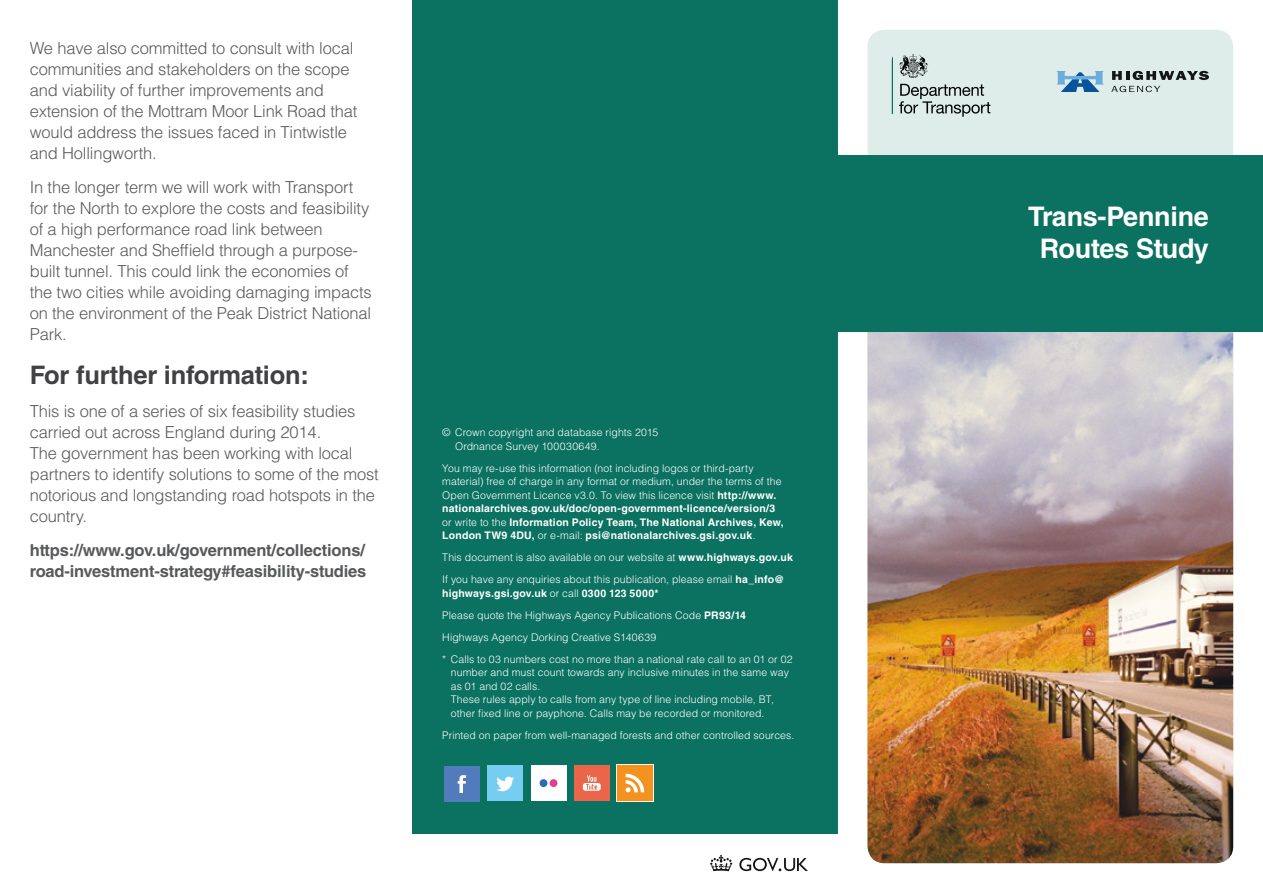
<style>
.page{position:relative;width:1263px;height:893px;background:#fff}
.page>*{position:absolute;margin:0;border:0;box-sizing:border-box;transform-origin:0 0}
.t1{font:700 27px/32.4px "Helvetica LT Std";letter-spacing:-.01em;color:#fff;text-align:center}
.t2{font:700 25.5px "Helvetica LT Std";letter-spacing:-.01em;color:#414042}
.t3{font:300 16.5px/21px "Helvetica LT Std";letter-spacing:-.01em;color:#58595b}
.t4{font:700 16.5px/21px "Helvetica LT Std";letter-spacing:-.01em;color:#58595b}
.t5{font:300 10.5px/13.5px "Helvetica LT Std";letter-spacing:.01em;color:#fff}
.s1{font-weight:700}
</style>
<div class="page">
<div style="left:867px;top:30px;width:366px;height:833px;background:#deedea;border-radius:17px"></div>
<img style="left:867px;top:332px;width:366px;height:531px">
<div style="left:838px;top:155px;width:425px;height:177px;background:#0b7161"></div>
<div style="left:412px;top:0;width:426px;height:833px;background:#0b7161"></div>
<svg style="left:739px;top:858px;width:69px;height:13px"></svg>
<svg style="left:710px;top:855px;width:22px;height:16px"></svg>
<hr style="left:892px;top:54px;width:1px;height:59px;background:#0b7161">
<svg style="left:899px;top:84px;width:91px;height:33px"></svg>
<svg style="left:899px;top:54px;width:29px;height:24px"></svg>
<svg style="left:1111px;top:86px;width:49px;height:6px"></svg>
<svg style="left:1112px;top:71px;width:97px;height:9px"></svg>
<svg style="left:1056px;top:71px;width:48px;height:21px"></svg>
<div style="left:444px;top:766px;width:36px;height:36px;background:#527bbe"></div>
<svg style="left:458px;top:775px;width:8px;height:18px"></svg>
<div style="left:487px;top:765px;width:36px;height:36px;background:#77cdf1"></div>
<svg style="left:496px;top:777px;width:18px;height:14px"></svg>
<div style="left:616px;top:764px;width:38px;height:38px;background:#f3921f"></div>
<svg style="left:626px;top:774px;width:18px;height:18px"></svg>
<div style="left:616px;top:764px;width:38px;height:38px;border:1px solid #fff"></div>
<div style="left:531px;top:765px;width:35px;height:36px;background:#fff"></div>
<div style="left:550px;top:779px;width:7px;height:8px;background:#e33f90;border-radius:50%"></div>
<div style="left:540px;top:779px;width:7px;height:8px;background:#2b6db4;border-radius:50%"></div>
<div style="left:574px;top:765px;width:36px;height:36px;background:#ea6549"></div>
<svg style="left:583px;top:775px;width:18px;height:16px"></svg>
<p class="t3" style="left:30px;top:39px;width:329px">We have also committed to consult with local communities and stakeholders on the scope and viability of further improvements and extension of the Mottram Moor Link Road that would address the issues faced in Tintwistle and Hollingworth.</p>
<p class="t3" style="left:30px;top:178px;width:343px">In the longer term we will work with Transport for the North to explore the costs and feasibility of a high performance road link between Manchester and Sheffield through a purpose&shy;built tunnel. This could link the economies of the two cities while avoiding damaging impacts on the environment of the Peak District National Park.</p>
<h2 class="t2" style="left:30px;top:365px;width:281px">For further information:</h2>
<p class="t3" style="left:30px;top:402px;width:350px">This is one of a series of six feasibility studies carried out across England during 2014.<br>The government has been working with local partners to identify solutions to some of the most notorious and longstanding road hotspots in the country.</p>
<h3 class="t4" style="left:30px;top:541px;width:338px">https://www.gov.uk/government/collections/ road-investment-strategy#feasibility-studies</h3>
<p class="t5" style="left:455px;top:427px;width:205px;text-indent:-13px">© Crown copyright and database rights 2015<br>Ordnance Survey 100030649.</p>
<p class="t5" style="left:442px;top:462px;width:343px">You may re-use this information (not including logos or third-party material) free of charge in any format or medium, under the terms of the Open Government Licence v3.0. To view this licence visit <span class="s1">http://www. nationalarchives.gov.uk/doc/open-government-licence/version/3 </span>or write to the <span class="s1">Information Policy Team, The National Archives, Kew, London TW9 4DU,</span> or e-mail: <span class="s1">psi@nationalarchives.gsi.gov.uk</span>.</p>
<p class="t5" style="left:442px;top:547px;width:352px;line-height:22px">This document is also available on our website at <span class="s1">www.highways.gov.uk<br></span>If you have any enquiries about this publication, please email <span class="s1">ha_info@</span></p>
<p class="t5" style="left:442px;top:583px;width:352px;line-height:22px"><span class="s1">highways.gsi.gov.uk</span> or call <span class="s1">0300 123 5000*<br></span>Please quote the Highways Agency Publications Code <span class="s1">PR93/14<br></span>Highways Agency Dorking Creative S140639<br>* Calls to 03 numbers cost no more than a national rate call to an 01 or 02</p>
<p class="t5" style="left:451px;top:667px;width:340px">number and must count towards any inclusive minutes in the same way as 01 and 02 calls.<br>These rules apply to calls from any type of line including mobile, BT, other fixed line or payphone. Calls may be recorded or monitored.</p>
<p class="t5" style="left:442px;top:729px;width:354px">Printed on paper from well-managed forests and other controlled sources.</p>
<h1 class="t1" style="left:1028px;top:202px;width:182px">Trans-Pennine<br>Routes Study</h1>
</div>
